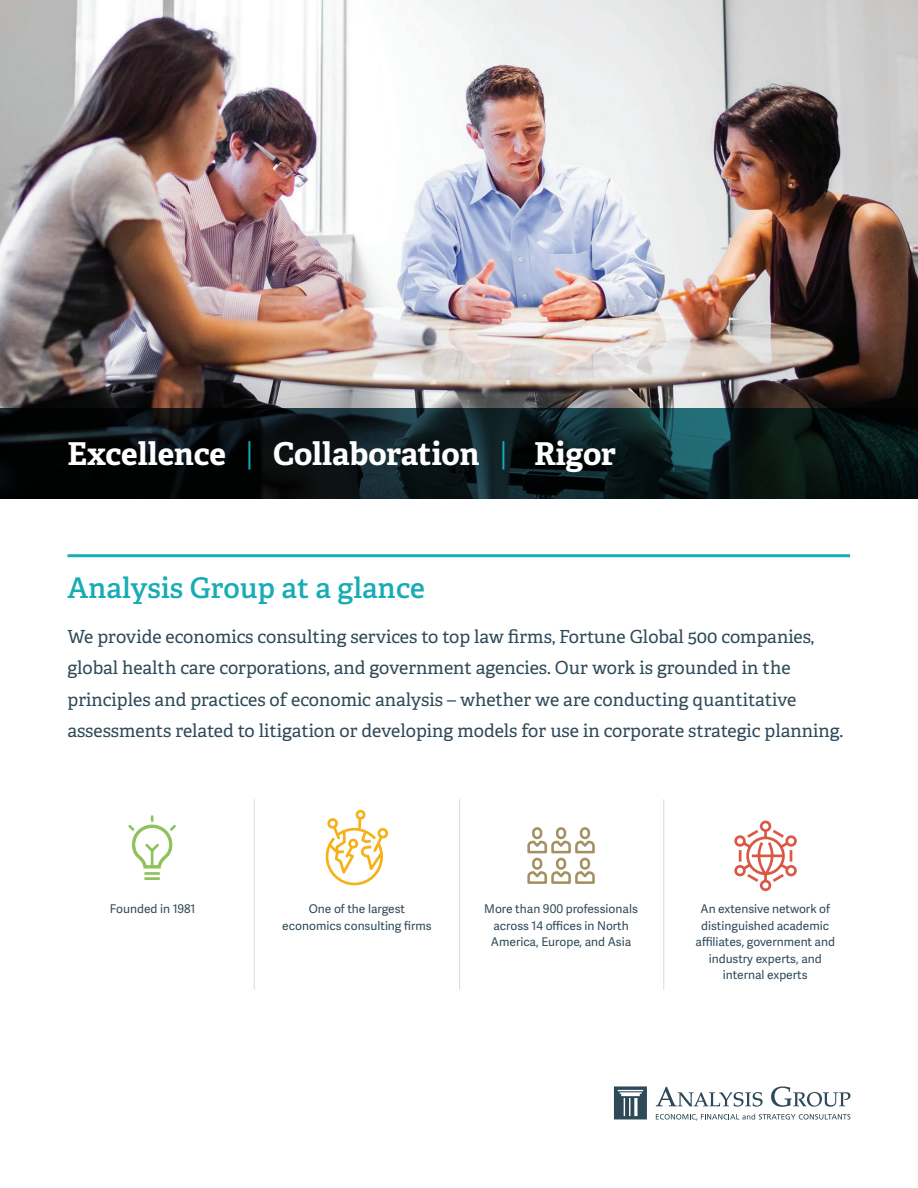
<style>
.page{position:relative;width:918px;height:1188px;background:#fff}
.page>*{position:absolute;margin:0;border:0;box-sizing:border-box;transform-origin:0 0}
.t1{font:700 31.5px "Adelle";letter-spacing:-.005em;color:#fff}
.t2{font:600 28.5px "Adelle";letter-spacing:.005em;color:#18acb4}
.Body{font:18px/31.5px "Adelle";color:#2e4a59}
.Body-2{font:12px/16.5px "Adelle Sans";color:#2e4a59;text-align:center}
.s1{font-weight:300;color:#18acb4}
</style>
<div class="page">
<img style="left:0;top:0;width:918px;height:408px">
<svg style="left:656px;top:1114px;width:195px;height:6px"></svg>
<svg style="left:656px;top:1087px;width:107px;height:20px"></svg>
<svg style="left:771px;top:1086px;width:79px;height:21px"></svg>
<svg style="left:614px;top:1086px;width:33px;height:33px"></svg>
<hr style="left:68px;top:554px;width:782px;height:3px;background:#18acb4">
<svg style="left:0;top:408px;width:918px;height:91px;background:#0a1719"></svg>
<svg style="left:734px;top:820px;width:63px;height:72px"></svg>
<div style="left:355px;top:810px;width:11px;height:10px;border:3px solid #f5b218;border-radius:50%"></div>
<svg style="left:325px;top:815px;width:64px;height:71px"></svg>
<hr style="left:254px;top:799px;width:1px;height:191px;background:#231f20">
<hr style="left:459px;top:799px;width:1px;height:191px;background:#231f20">
<hr style="left:663px;top:799px;width:1px;height:191px;background:#231f20">
<hr style="left:145px;top:872px;width:14px;height:3px;background:#8fc25b">
<svg style="left:128px;top:815px;width:48px;height:54px"></svg>
<hr style="left:145px;top:877px;width:14px;height:3px;background:#8fc25b">
<div style="left:532px;top:827px;width:10px;height:12px;border:3px solid #a49161;border-radius:4px"></div>
<div style="left:556px;top:827px;width:10px;height:12px;border:3px solid #a49161;border-radius:4px"></div>
<svg style="left:527px;top:839px;width:68px;height:15px"></svg>
<div style="left:580px;top:827px;width:10px;height:12px;border:3px solid #a49161;border-radius:4px"></div>
<div style="left:532px;top:858px;width:10px;height:12px;border:3px solid #a49161;border-radius:4px"></div>
<div style="left:556px;top:858px;width:10px;height:12px;border:3px solid #a49161;border-radius:4px"></div>
<svg style="left:527px;top:871px;width:68px;height:13px"></svg>
<div style="left:580px;top:858px;width:10px;height:12px;border:3px solid #a49161;border-radius:4px"></div>
<p class="t1" style="left:68px;top:434px;width:550px">Excellence <span class="s1">|</span> Collaboration <span class="s1">|</span> Rigor</p>
<p class="t2" style="left:68px;top:570px;width:359px">Analysis Group at a glance</p>
<p class="Body" style="left:68px;top:621px;width:777px">We provide economics consulting services to top law firms, Fortune Global 500 companies, global health care corporations, and government agencies. Our work is grounded in the principles and practices of economic analysis – whether we are conducting quantitative assessments related to litigation or developing models for use in corporate strategic planning.</p>
<p class="Body-2" style="left:110px;top:900px;width:87px">Founded in 1981</p>
<p class="Body-2" style="left:484px;top:900px;width:155px">More than 900 professionals across 14 offices in North<br>America, Europe, and Asia</p>
<p class="Body-2" style="left:282px;top:900px;width:151px">One of the largest economics consulting firms</p>
<p class="Body-2" style="left:695px;top:900px;width:141px">An extensive network of distinguished academic affiliates, government and industry experts, and internal experts</p>
</div>
